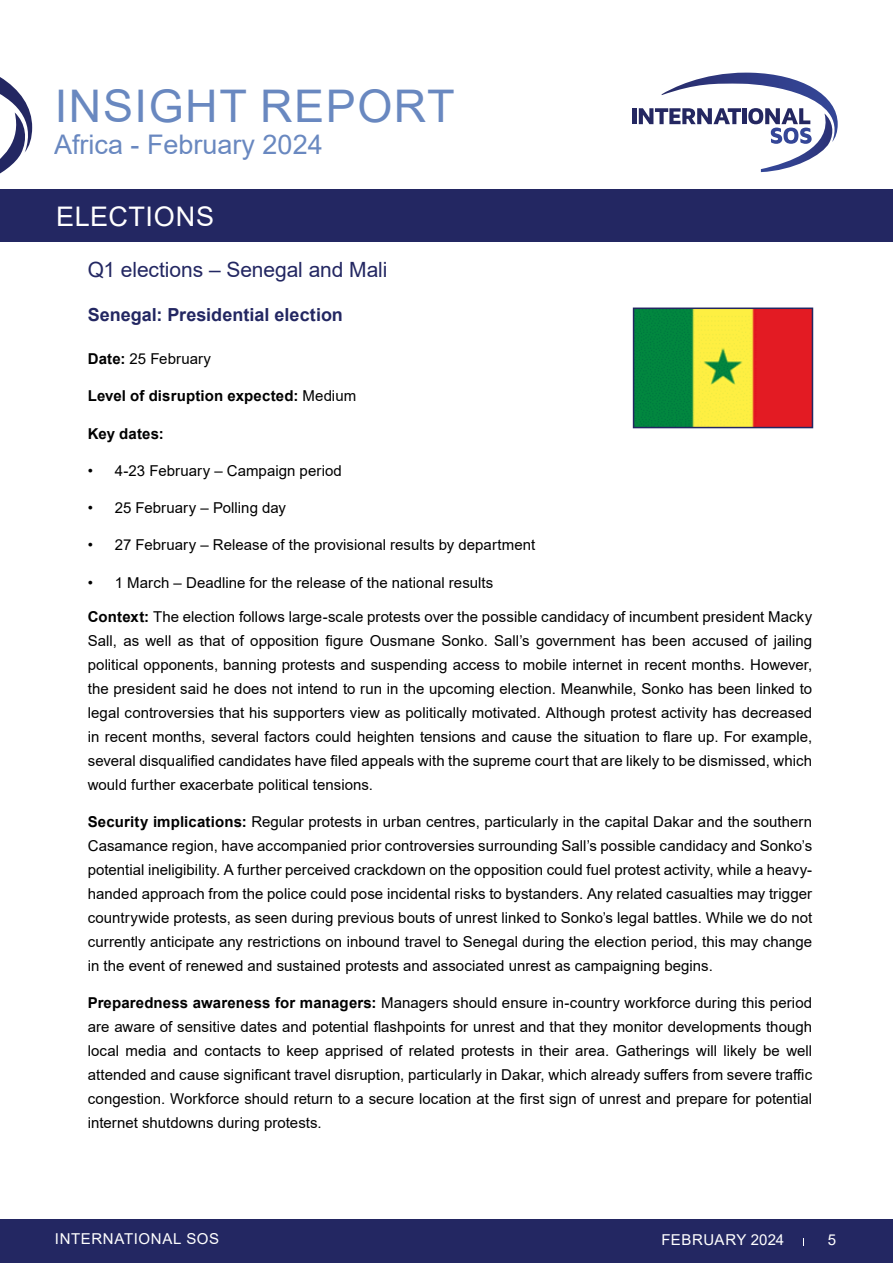
<style>
.page{position:relative;width:893px;height:1263px;background:#fff}
.page>*{position:absolute;margin:0;border:0;box-sizing:border-box;transform-origin:0 0}
.t1{font:45px "Arial";letter-spacing:.035em;color:#6988c0}
.t2{font:27px "Arial";color:#6988c0}
.t3{font:27px "Arial";letter-spacing:.025em;color:#fff}
.t4{font:21px "Arial";letter-spacing:-.005em;color:#232762}
.t5{font:700 18px "Arial";color:#232762}
.t6{font:15px/24px "Arial";color:#000;text-align:justify}
.t7{font:700 15px "Arial";letter-spacing:.01em;color:#000}
.t8{font:15px "Arial";letter-spacing:.035em;color:#fff}
.s1{font-weight:700}
.s2{font-weight:400}
</style>
<div class="page">
<div style="left:0;top:1219px;width:893px;height:44px;background:#232762"></div>
<svg style="left:0;top:77px;width:46px;height:113px"></svg>
<hr style="left:632px;top:108px;width:4px;height:16px;background:#242761">
<svg style="left:639px;top:73px;width:199px;height:99px"></svg>
<div style="left:0;top:190px;width:893px;height:52px;background:#232762"></div>
<img style="left:636px;top:310px;width:174px;height:115px">
<div style="left:633px;top:307px;width:180px;height:121px;border:2px solid #232762"></div>
<h1 class="t1" style="left:55px;top:75px;width:401px">INSIGHT REPORT</h1>
<h2 class="t2" style="left:54px;top:126px;width:270px">Africa - February 2024</h2>
<h2 class="t3" style="left:56px;top:198px;width:160px">ELECTIONS</h2>
<h3 class="t4" style="left:88px;top:255px;width:301px">Q1 elections – Senegal and Mali</h3>
<p class="t5" style="left:88px;top:302px;width:257px">Senegal: Presidential election</p>
<p class="t6" style="left:88px;top:347px;width:125px"><span class="s1">Date:</span> 25 February</p>
<p class="t7" style="left:88px;top:386px;width:270px">Level of disruption expected: <span class="s2">Medium</span></p>
<p class="t7" style="left:88px;top:423px;width:77px">Key dates:</p>
<p class="t6" style="left:88px;top:459px;width:256px">• 4-23 February – Campaign period</p>
<p class="t6" style="left:88px;top:496px;width:200px">• 25 February – Polling day</p>
<p class="t6" style="left:88px;top:533px;width:449px">• 27 February – Release of the provisional results by department</p>
<p class="t6" style="left:88px;top:570px;width:407px">• 1 March – Deadline for the release of the national results</p>
<p class="t6" style="left:88px;top:604px;width:726px"><span class="s1">Context:</span> The election follows large-scale protests over the possible candidacy of incumbent president Macky Sall, as well as that of opposition figure Ousmane Sonko. Sall’s government has been accused of jailing political opponents, banning protests and suspending access to mobile internet in recent months. However, the president said he does not intend to run in the upcoming election. Meanwhile, Sonko has been linked to legal controversies that his supporters view as politically motivated. Although protest activity has decreased in recent months, several factors could heighten tensions and cause the situation to flare up. For example, several disqualified candidates have filed appeals with the supreme court that are likely to be dismissed, which would further exacerbate political tensions.</p>
<p class="t6" style="left:88px;top:810px;width:726px"><span class="s1">Security implications:</span> Regular protests in urban centres, particularly in the capital Dakar and the southern Casamance region, have accompanied prior controversies surrounding Sall’s possible candidacy and Sonko’s potential ineligibility. A further perceived crackdown on the opposition could fuel protest activity, while a heavy&shy;handed approach from the police could pose incidental risks to bystanders. Any related casualties may trigger countrywide protests, as seen during previous bouts of unrest linked to Sonko’s legal battles. While we do not currently anticipate any restrictions on inbound travel to Senegal during the election period, this may change in the event of renewed and sustained protests and associated unrest as campaigning begins.</p>
<p class="t6" style="left:88px;top:991px;width:726px"><span class="s1">Preparedness awareness for managers:</span> Managers should ensure in-country workforce during this period are aware of sensitive dates and potential flashpoints for unrest and that they monitor developments though local media and contacts to keep apprised of related protests in their area. Gatherings will likely be well attended and cause significant travel disruption, particularly in Dakar, which already suffers from severe traffic congestion. Workforce should return to a secure location at the first sign of unrest and prepare for potential internet shutdowns during protests.</p>
<p class="t8" style="left:55px;top:1228px;width:166px">INTERNATIONAL SOS</p>
<p class="t8" style="left:661px;top:1229px;width:124px">FEBRUARY 2024</p>
<p class="t8" style="left:828px;top:1229px;width:10px">5</p>
</div>
